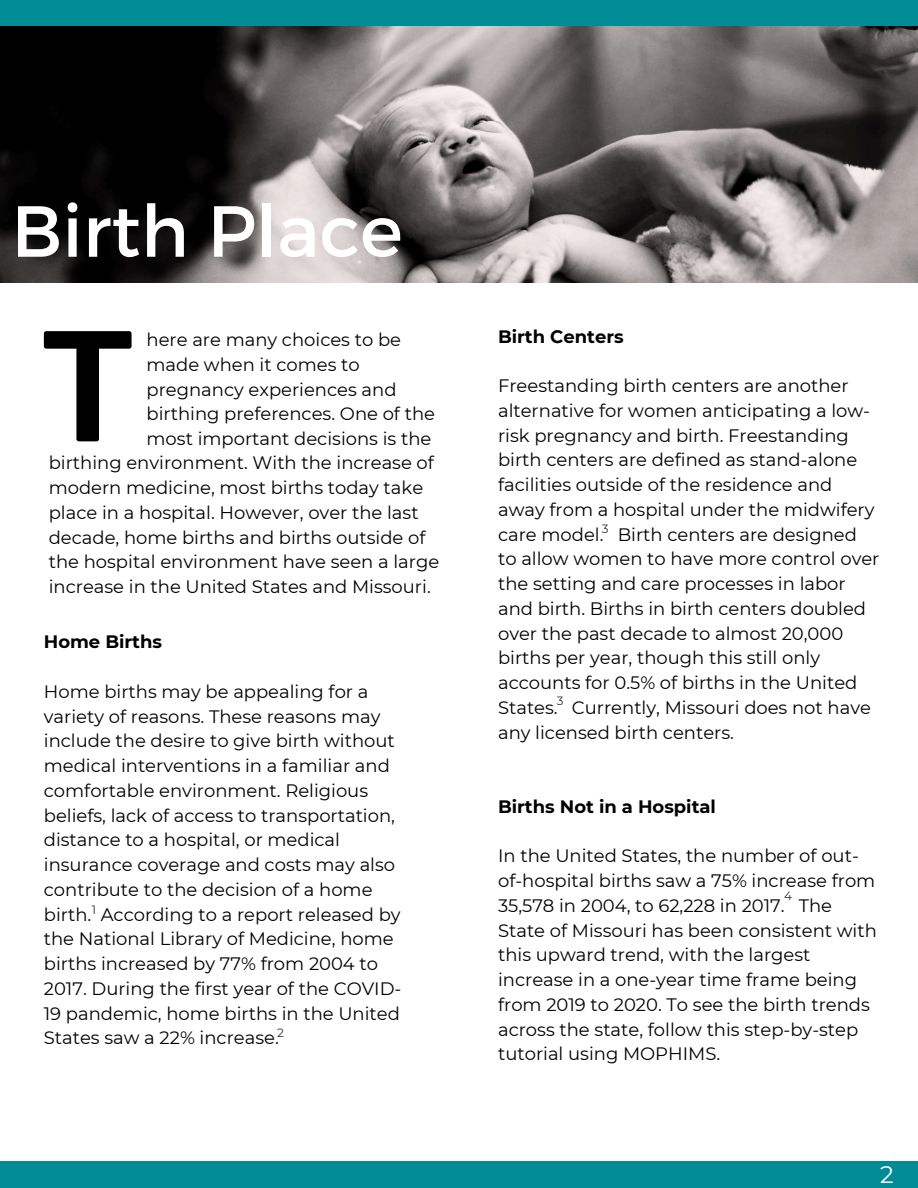
<style>
.page{position:relative;width:918px;height:1188px;background:#fff}
.page>*{position:absolute;margin:0;border:0;box-sizing:border-box;transform-origin:0 0}
.t1{font:72.15px "Montserrat";color:#fff}
.t2{font:24px "Montserrat";color:#fff}
.t3{font:18px/24.8px "Montserrat";color:#000}
.t4{font:700 18px "Montserrat";color:#000}
.t5{font:12px "Montserrat";color:#2e2e2a}
</style>
<div class="page">
<div style="left:0;top:0;width:918px;height:27px;background:#008c95"></div>
<div style="left:0;top:1161px;width:918px;height:27px;background:#008c95"></div>
<img style="left:0;top:26px;width:918px;height:257px">
<svg style="left:44px;top:331px;width:88px;height:110px"></svg>
<h2 class="t1" style="left:11px;top:184px;width:393px">Birth Place</h2>
<p class="t3" style="left:147px;top:327px;width:290px">here are many choices to be made when it comes to pregnancy experiences and birthing preferences. One of the most important decisions is the</p>
<p class="t3" style="left:49px;top:450px;width:392px">birthing environment. With the increase of modern medicine, most births today take place in a hospital. However, over the last decade, home births and births outside of the hospital environment have seen a large increase in the United States and Missouri.</p>
<p class="t4" style="left:44px;top:631px;width:120px">Home Births</p>
<p class="t3" style="left:44px;top:679px;width:359px">Home births may be appealing for a variety of reasons. These reasons may include the desire to give birth without medical interventions in a familiar and comfortable environment. Religious beliefs, lack of access to transportation, distance to a hospital, or medical insurance coverage and costs may also contribute to the decision of a home birth. According to a report released by the National Library of Medicine, home births increased by 77% from 2004 to 2017. During the first year of the COVID-19 pandemic, home births in the United States saw a 22% increase.</p>
<h2 class="t5" style="left:92px;top:902px;width:6px">1</h2>
<p class="t5" style="left:277px;top:1025px;width:8px">2</p>
<h1 class="t4" style="left:498px;top:325px;width:127px">Birth Centers</h1>
<p class="t3" style="left:498px;top:373px;width:383px">Freestanding birth centers are another alternative for women anticipating a low&shy;risk pregnancy and birth. Freestanding birth centers are defined as stand-alone facilities outside of the residence and away from a hospital under the midwifery care model. Birth centers are designed to allow women to have more control over the setting and care processes in labor and birth. Births in birth centers doubled over the past decade to almost 20,000 births per year, though this still only accounts for 0.5% of births in the United States. Currently, Missouri does not have any licensed birth centers.</p>
<h2 class="t5" style="left:602px;top:521px;width:8px">3</h2>
<p class="t5" style="left:557px;top:694px;width:8px">3</p>
<p class="t4" style="left:498px;top:796px;width:219px">Births Not in a Hospital</p>
<p class="t3" style="left:498px;top:844px;width:380px">In the United States, the number of out&shy;of-hospital births saw a 75% increase from 35,578 in 2004, to 62,228 in 2017. The State of Missouri has been consistent with this upward trend, with the largest increase in a one-year time frame being from 2019 to 2020. To see the birth trends across the state, follow this step-by-step tutorial using MOPHIMS.</p>
<p class="t5" style="left:784px;top:889px;width:9px">4</p>
<p class="t2" style="left:880px;top:1159px;width:15px">2</p>
</div>
